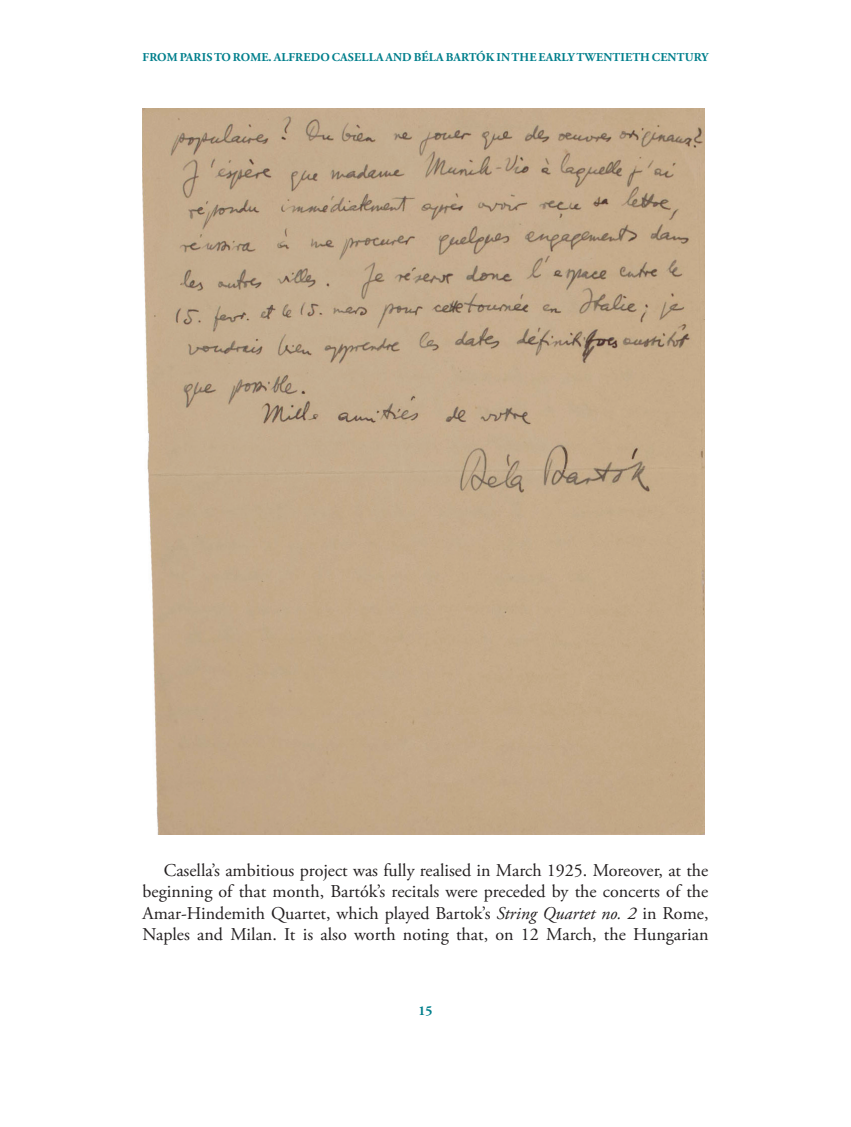
<style>
.page{position:relative;width:851px;height:1127px;background:#fff}
.page>*{position:absolute;margin:0;border:0;box-sizing:border-box;transform-origin:0 0}
.t1{font:18px/21.6px "Adobe Garamond Pro";color:#231f20;text-align:justify}
.t2{font:700 13.5px "Adobe Garamond Pro";color:#007f8c}
.t3{font:700 12px "Adobe Garamond Pro";letter-spacing:.015em;color:#007f8c}
.s1{font-style:italic}
</style>
<div class="page">
<img style="left:142px;top:108px;width:562px;height:726px">
<p class="t3" style="left:143px;top:50px;width:567px">FROM PARIS TO ROME. ALFREDO CASELLA AND BÉLA BARTÓK IN THE EARLY TWENTIETH CENTURY</p>
<p class="t1" style="left:142px;top:859px;width:567px;text-indent:21px">Casella’s ambitious project was fully realised in March 1925. Moreover, at the beginning of that month, Bartók’s recitals were preceded by the concerts of the Amar-Hindemith Quartet, which played Bartok’s <span class="s1">String Quartet no. 2</span> in Rome, Naples and Milan. It is also worth noting that, on 12 March, the Hungarian</p>
<p class="t2" style="left:418px;top:1002px;width:16px">15</p>
</div>
